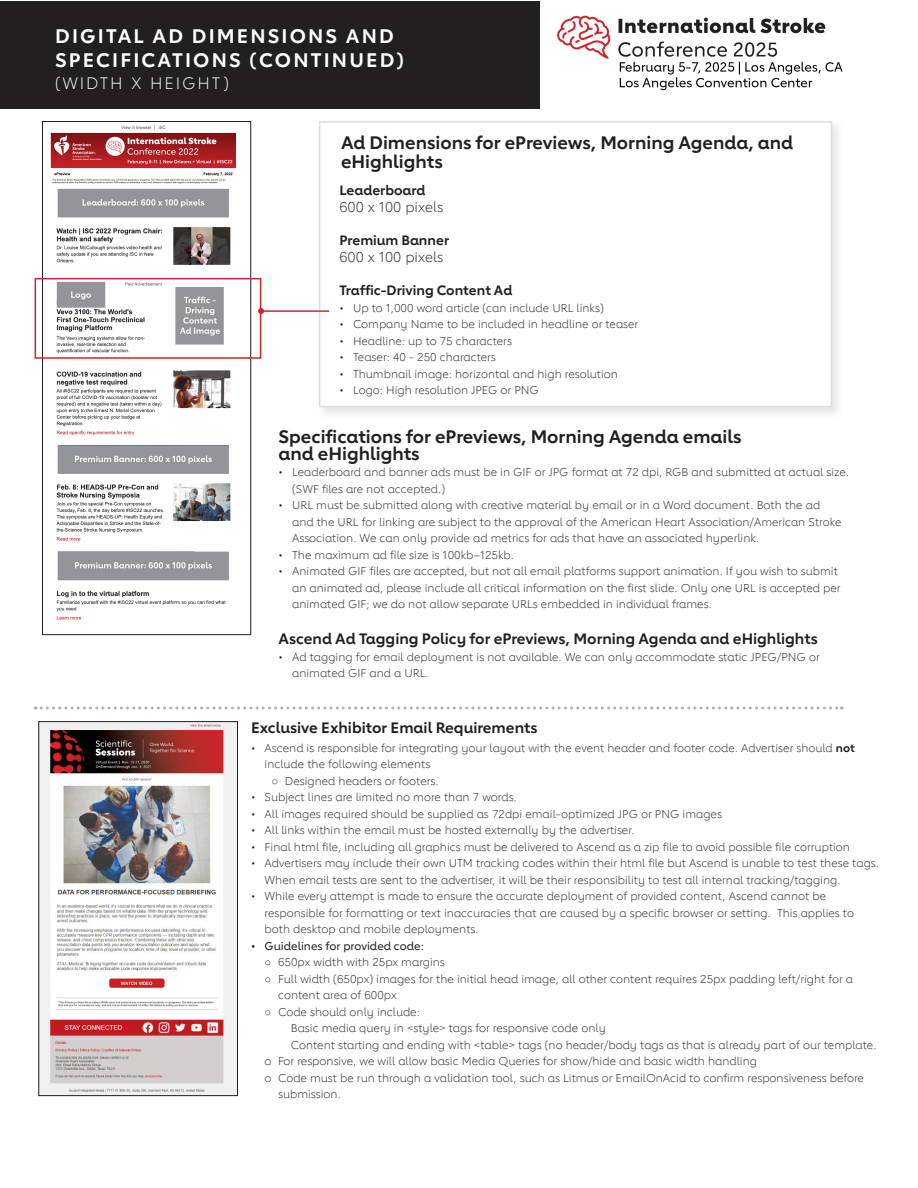
<style>
.page{position:relative;width:918px;height:1188px;background:#fff}
.page>*{position:absolute;margin:0;border:0;box-sizing:border-box;transform-origin:0 0}
.t1{font:700 19.5px "Lub Dub";letter-spacing:.11em;color:#fff}
.SPECS_subhead{font:700 18px/19.5px "Lub Dub";color:#231f20}
.t2{font:300 16.5px "Lub Dub";letter-spacing:.11em;color:#fff}
.t3{font:700 15px "Lub Dub";color:#231f20}
.SPECS_subhead-2{font:300 14.1px "Lub Dub";color:#231f20}
.SPECS_subhead-3{font:700 13.5px "Lub Dub";color:#231f20}
.SPECS_bullet{font:300 11.25px/16.5px "Lub Dub";color:#231f20}
.t4{font:500 11.25px "Lub Dub";color:#231f20}
.s1{font-weight:700}
.s2{font-family:"Arial";font-weight:400}
</style>
<div class="page">
<div style="left:315px;top:118px;width:530px;height:302px;background:#231f20;opacity:.75"></div>
<div style="left:320px;top:122px;width:511px;height:284px;background:#fff"></div>
<img style="left:40px;top:723px;width:196px;height:371px">
<div style="left:38px;top:721px;width:200px;height:375px;border:1px solid #231f20"></div>
<div style="left:0;top:1px;width:540px;height:108px;background:#231f20"></div>
<img style="left:44px;top:125px;width:204px;height:495px">
<div style="left:42px;top:121px;width:209px;height:514px;border:1px solid #231f20"></div>
<svg style="left:35px;top:706px;width:807px;height:4px"></svg>
<div style="left:35px;top:278px;width:226px;height:81px;border:2px solid #d1232a"></div>
<hr style="left:261px;top:310px;width:68px;height:2px;background:#d1232a">
<svg style="left:258px;top:308px;width:6px;height:6px"></svg>
<img style="left:557px;top:15px;width:286px;height:76px">
<p class="t1" style="left:55px;top:25px;width:340px">DIGITAL AD DIMENSIONS AND</p>
<p class="t1" style="left:55px;top:48px;width:351px">SPECIFICATIONS (CONTINUED)</p>
<p class="t2" style="left:55px;top:74px;width:175px">(WIDTH X HEIGHT)</p>
<p class="SPECS_subhead" style="left:341px;top:132px;width:454px">Ad Dimensions for ePreviews, Morning Agenda, and eHighlights</p>
<p class="SPECS_subhead-3" style="left:340px;top:182px;width:87px">Leaderboard</p>
<p class="SPECS_subhead-2" style="left:340px;top:199px;width:105px">600 x 100 pixels</p>
<p class="SPECS_subhead-3" style="left:340px;top:232px;width:111px">Premium Banner</p>
<p class="SPECS_subhead-2" style="left:340px;top:249px;width:105px">600 x 100 pixels</p>
<p class="SPECS_subhead-3" style="left:340px;top:282px;width:174px">Traffic-Driving Content Ad</p>
<p class="SPECS_bullet" style="left:340px;top:299px;width:266px">• Up to 1,000 word article (can include URL links)</p>
<p class="SPECS_bullet" style="left:340px;top:316px;width:300px">• Company Name to be included in headline or teaser</p>
<p class="SPECS_bullet" style="left:340px;top:332px;width:174px">• Headline: up to 75 characters</p>
<p class="SPECS_bullet" style="left:340px;top:349px;width:158px">• Teaser: 40 - 250 characters</p>
<p class="SPECS_bullet" style="left:340px;top:365px;width:280px">• Thumbnail image: horizontal and high resolution</p>
<p class="SPECS_bullet" style="left:340px;top:382px;width:201px">• Logo: High resolution JPEG or PNG</p>
<p class="SPECS_subhead" style="left:279px;top:427px;width:464px">Specifications for ePreviews, Morning Agenda emails</p>
<p class="SPECS_subhead" style="left:279px;top:443px;width:143px">and eHighlights</p>
<p class="SPECS_bullet" style="left:292px;top:464px;width:559px;text-indent:-14px">• Leaderboard and banner ads must be in GIF or JPG format at 72 dpi, RGB and submitted at actual size. (SWF files are not accepted.)</p>
<p class="SPECS_bullet" style="left:292px;top:497px;width:551px;text-indent:-14px">• URL must be submitted along with creative material by email or in a Word document. Both the ad and the URL for linking are subject to the approval of the American Heart Association/American Stroke<br>Association. We can only provide ad metrics for ads that have an associated hyperlink.</p>
<p class="SPECS_bullet" style="left:279px;top:546px;width:237px">• The maximum ad file size is 100kb–125kb.</p>
<p class="SPECS_bullet" style="left:292px;top:563px;width:550px;text-indent:-14px">• Animated GIF files are accepted, but not all email platforms support animation. If you wish to submit an animated ad, please include all critical information on the first slide. Only one URL is accepted per animated GIF; we do not allow separate URLs embedded in individual frames.</p>
<p class="t3" style="left:279px;top:630px;width:541px">Ascend Ad Tagging Policy for ePreviews, Morning Agenda and eHighlights</p>
<p class="SPECS_bullet" style="left:292px;top:648px;width:529px;text-indent:-14px">• Ad tagging for email deployment is not available. We can only accommodate static JPEG/PNG or animated GIF and a URL.</p>
<p class="t3" style="left:251px;top:719px;width:288px">Exclusive Exhibitor Email Requirements</p>
<p class="SPECS_bullet" style="left:265px;top:739px;width:592px;text-indent:-14px">• Ascend is responsible for integrating your layout with the event header and footer code. Advertiser should <span class="s1">not </span>include the following elements</p>
<p class="SPECS_bullet" style="left:271px;top:772px;width:169px"><span class="s2">○</span> Designed headers or footers.</p>
<p class="SPECS_bullet" style="left:251px;top:789px;width:267px">• Subject lines are limited no more than 7 words.</p>
<p class="SPECS_bullet" style="left:251px;top:805px;width:472px">• All images required should be supplied as 72dpi email-optimized JPG or PNG images</p>
<p class="SPECS_bullet" style="left:251px;top:822px;width:385px">• All links within the email must be hosted externally by the advertiser.</p>
<p class="SPECS_bullet" style="left:251px;top:838px;width:600px">• Final html file, including all graphics must be delivered to Ascend as a zip file to avoid possible file corruption</p>
<p class="SPECS_bullet" style="left:265px;top:855px;width:616px;text-indent:-14px">• Advertisers may include their own UTM tracking codes within their html file but Ascend is unable to test these tags.<br>When email tests are sent to the advertiser, it will be their responsibility to test all internal tracking/tagging.</p>
<p class="SPECS_bullet" style="left:265px;top:888px;width:591px;text-indent:-14px">• While every attempt is made to ensure the accurate deployment of provided content, Ascend cannot be responsible for formatting or text inaccuracies that are caused by a specific browser or setting. This applies to both desktop and mobile deployments.</p>
<p class="t4" style="left:251px;top:939px;width:174px">• Guidelines for provided code:</p>
<p class="SPECS_bullet" style="left:265px;top:954px;width:182px"><span class="s2">○</span> 650px width with 25px margins</p>
<p class="SPECS_bullet" style="left:278px;top:970px;width:577px;text-indent:-14px"><span class="s2">○</span> Full width (650px) images for the initial head image, all other content requires 25px padding left/right for a content area of 600px</p>
<p class="SPECS_bullet" style="left:265px;top:1003px;width:157px"><span class="s2">○</span> Code should only include:</p>
<p class="SPECS_bullet" style="left:291px;top:1020px;width:316px">Basic media query in &lt;style&gt; tags for responsive code only</p>
<p class="SPECS_bullet" style="left:291px;top:1036px;width:587px">Content starting and ending with &lt;table&gt; tags (no header/body tags as that is already part of our template.</p>
<p class="SPECS_bullet" style="left:265px;top:1053px;width:494px">o For responsive, we will allow basic Media Queries for show/hide and basic width handling</p>
<p class="SPECS_bullet" style="left:278px;top:1069px;width:587px;text-indent:-14px">o Code must be run through a validation tool, such as Litmus or EmailOnAcid to confirm responsiveness before submission.</p>
</div>
